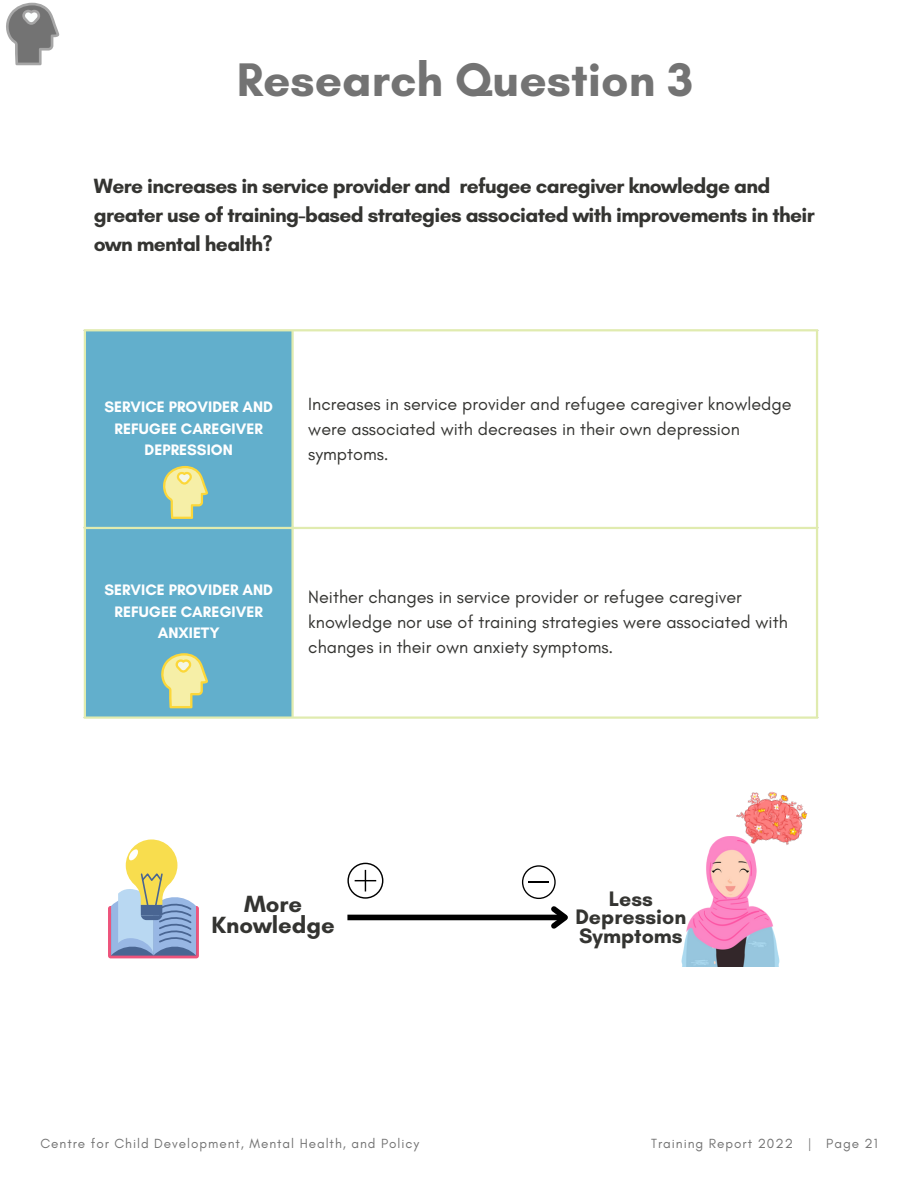
<style>
.page{position:relative;width:918px;height:1188px;background:#fff}
.page>*{position:absolute;margin:0;border:0;box-sizing:border-box;transform-origin:0 0}
.t1{font:700 48px "Glacial Indifference";color:#737373}
.t2{font:700 23.85px/20.5px "Glacial Indifference";color:#343431;text-align:center}
.t3{font:700 21.3px/18.3px "Glacial Indifference";color:#343431;text-align:center}
.t4{font:700 21px/29.2px "Glacial Indifference";letter-spacing:-.03em;color:#343431}
.t5{font:18px/24.8px "Glacial Indifference";color:#343431}
.t6{font:700 15.45px/21.3px "Glacial Indifference";color:#fff;text-align:center}
.t7{font:13.5px "Glacial Indifference";letter-spacing:.07em;color:#737373}
</style>
<div class="page">
<svg style="left:6px;top:2px;width:54px;height:64px"></svg>
<div style="left:86px;top:331px;width:205px;height:385px;background:#62afcc"></div>
<svg style="left:294px;top:331px;width:522px;height:199px"></svg>
<hr style="left:84px;top:331px;width:2px;height:385px;background:#e0ebaf">
<hr style="left:291px;top:331px;width:3px;height:385px;background:#e0ebaf">
<hr style="left:816px;top:331px;width:2px;height:385px;background:#e0ebaf">
<hr style="left:84px;top:329px;width:734px;height:2px;background:#e0ebaf">
<hr style="left:84px;top:527px;width:734px;height:2px;background:#e0ebaf">
<hr style="left:84px;top:716px;width:734px;height:3px;background:#e0ebaf">
<svg style="left:158px;top:464px;width:55px;height:56px;background:#b5cfa8"></svg>
<svg style="left:156px;top:651px;width:57px;height:58px;background:#b5cfa8"></svg>
<div style="left:108px;top:906px;width:91px;height:52px;background:#ed547c;border-radius:3px"></div>
<div style="left:111px;top:913px;width:85px;height:43px;background:#885e89"></div>
<svg style="left:111px;top:839px;width:85px;height:116px"></svg>
<div style="left:347px;top:915px;width:218px;height:5px;background:#000"></div>
<svg style="left:522px;top:865px;width:46px;height:64px"></svg>
<hr style="left:529px;top:881px;width:20px;height:2px;background:#000">
<svg style="left:347px;top:863px;width:36px;height:36px"></svg>
<img style="left:736px;top:791px;width:72px;height:54px">
<img style="left:681px;top:836px;width:99px;height:131px">
<h1 class="t1" style="left:237px;top:51px;width:458px">Research Question 3</h1>
<p class="t4" style="left:94px;top:171px;width:722px">Were increases in service provider and refugee caregiver knowledge and greater use of training-based strategies associated with improvements in their own mental health?</p>
<p class="t6" style="left:104px;top:396px;width:170px">SERVICE PROVIDER AND<br>REFUGEE CAREGIVER<br>DEPRESSION</p>
<p class="t5" style="left:308px;top:392px;width:485px">Increases in service provider and refugee caregiver knowledge were associated with decreases in their own depression symptoms.</p>
<p class="t6" style="left:104px;top:579px;width:170px">SERVICE PROVIDER AND<br>REFUGEE CAREGIVER<br>ANXIETY</p>
<p class="t5" style="left:308px;top:585px;width:481px">Neither changes in service provider or refugee caregiver knowledge nor use of training strategies were associated with changes in their own anxiety symptoms.</p>
<h2 class="t2" style="left:211px;top:893px;width:125px">More<br>Knowledge</h2>
<p class="t3" style="left:575px;top:889px;width:112px">Less<br>Depression<br>Symptoms</p>
<p class="t7" style="left:40px;top:1135px;width:380px">Centre for Child Development, Mental Health, and Policy</p>
<p class="t7" style="left:651px;top:1135px;width:228px">Training Report 2022 | Page 21</p>
</div>
